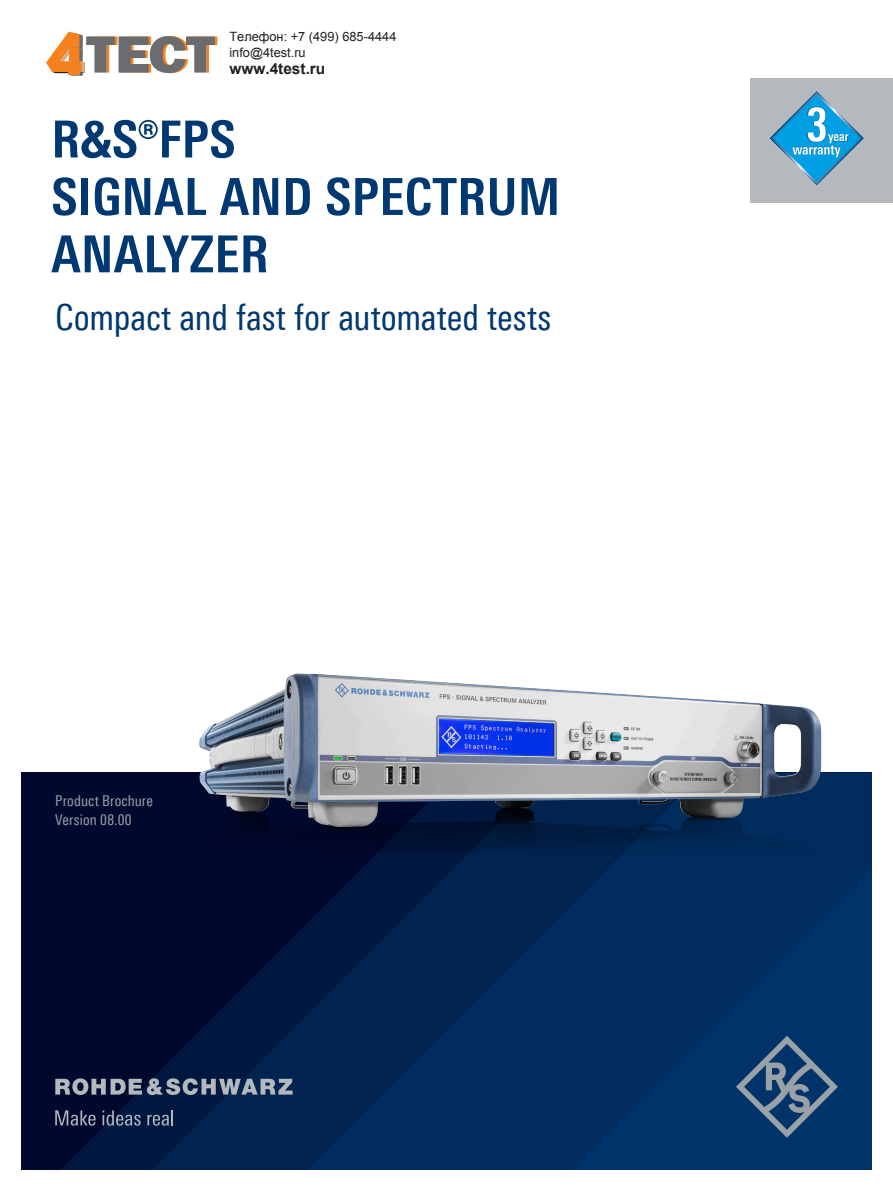
<style>
.page{position:relative;width:893px;height:1191px;background:#fff}
.page>*{position:absolute;margin:0;border:0;box-sizing:border-box;transform-origin:0 0}
.t1{font:700 51px/57.4px "Linotype Univers 620 Cn";letter-spacing:.01em;color:#003872}
.t2{font:36px "Linotype Univers 420 Cn";color:#003872}
.t3{font:700 15.45px "Arial";color:#231f20}
.t4{font:15px/19.2px "Linotype Univers 420 Cn";letter-spacing:.01em;color:#99a1a6}
.t5{font:700 13.35px "Linotype Univers 620 Cn";color:#fff}
.t6{font:12.75px/15.3px "Arial";color:#231f20}
.s1{font-style:inherit}
</style>
<div class="page">
<div style="left:21px;top:772px;width:851px;height:397px;background:#00082d"></div>
<svg style="left:61px;top:1095px;width:91px;height:74px;fill:#00173f"></svg>
<svg style="left:152px;top:924px;width:155px;height:245px"></svg>
<svg style="left:307px;top:772px;width:565px;height:397px;background:#002553"></svg>
<svg style="left:570px;top:868px;width:302px;height:301px;background:#002e62"></svg>
<svg style="left:736px;top:1035px;width:102px;height:102px;background:#264e78"></svg>
<svg style="left:55px;top:1078px;width:238px;height:17px;background:#626e82"></svg>
<svg style="left:55px;top:1110px;width:41px;height:15px"></svg>
<svg style="left:102px;top:1110px;width:39px;height:15px"></svg>
<svg style="left:147px;top:1110px;width:26px;height:15px"></svg>
<img style="left:243px;top:827px;width:573px;height:27px">
<img style="left:199px;top:677px;width:622px;height:150px">
<div style="left:750px;top:79px;width:143px;height:124px;background:#b3b9bc"></div>
<svg style="left:770px;top:91px;width:94px;height:94px"></svg>
<img style="left:828px;top:129px;width:21px;height:15px">
<svg style="left:46px;top:32px;width:171px;height:43px"></svg>
<p class="t6" style="left:229px;top:29px;width:169px">Телефон: +7 (499) 685-4444 <span class="s1">info</span>@4test.ru</p>
<p class="t3" style="left:229px;top:58px;width:97px">www.4test.ru</p>
<h1 class="t1" style="left:51px;top:110px;width:510px">R&amp;S®FPS<br>SIGNAL AND SPECTRUM<br>ANALYZER</h1>
<h2 class="t2" style="left:55px;top:296px;width:498px">Compact and fast for automated tests</h2>
<p class="t4" style="left:55px;top:791px;width:99px">Product Brochure<br>Version 08.00</p>
<p class="t5" style="left:828px;top:128px;width:22px">year</p>
</div>
